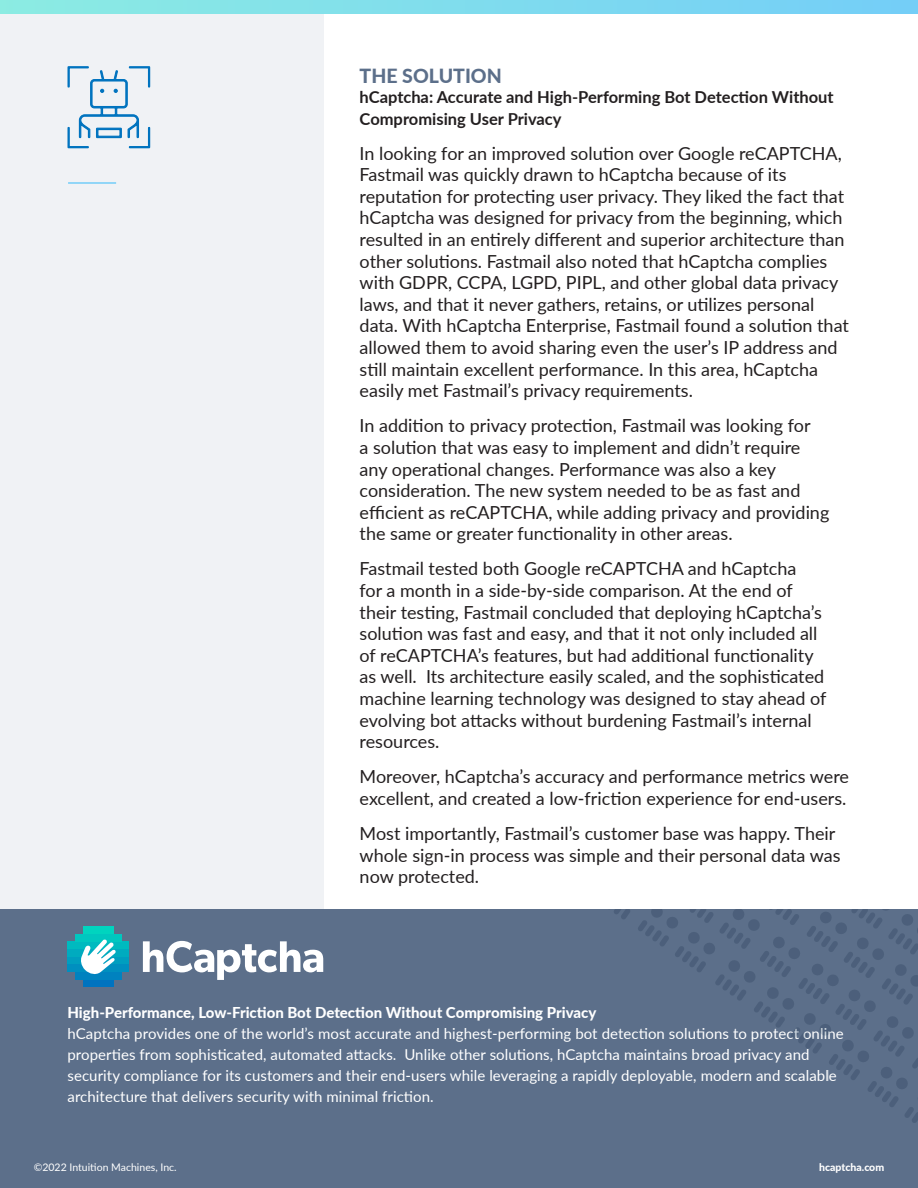
<style>
.page{position:relative;width:918px;height:1188px;background:#fff}
.page>*{position:absolute;margin:0;border:0;box-sizing:border-box;transform-origin:0 0}
.t1{font:800 19.5px "Lato";color:#5c6f8a}
.t2{font:18px/21.6px "Lato";color:#231f20}
.t3{font:700 16.5px/21.6px "Lato";color:#231f20}
.t4{font:15px/21px "Lato";letter-spacing:.005em;color:#fff}
.t5{font:800 15px "Lato";color:#fff}
.t6{font:10.5px "Lato";color:#fff}
.t7{font:800 10.5px "Lato";color:#fff}
</style>
<div class="page">
<div style="left:0;top:877px;width:918px;height:311px;background:#5c6f8a"></div>
<div style="left:0;top:10px;width:324px;height:899px;background:#f0f2f5"></div>
<div style="left:106px;top:979px;width:8px;height:8px;background:#0073bf"></div>
<div style="left:98px;top:979px;width:8px;height:8px;background:#0073bf"></div>
<div style="left:91px;top:979px;width:7px;height:8px;background:#0073bf"></div>
<div style="left:83px;top:979px;width:8px;height:8px;background:#0073bf"></div>
<div style="left:114px;top:972px;width:7px;height:7px;background:#0082bf"></div>
<div style="left:106px;top:972px;width:8px;height:7px;background:#0082bf"></div>
<div style="left:98px;top:972px;width:8px;height:7px;background:#0082bf"></div>
<div style="left:91px;top:972px;width:7px;height:7px;background:#0082bf"></div>
<div style="left:83px;top:972px;width:8px;height:7px;background:#0082bf"></div>
<div style="left:75px;top:972px;width:8px;height:7px;background:#0082bf"></div>
<div style="left:121px;top:964px;width:8px;height:8px;background:#008fbf"></div>
<div style="left:114px;top:964px;width:7px;height:8px;background:#008fbf"></div>
<div style="left:75px;top:964px;width:8px;height:8px;background:#008fbf"></div>
<div style="left:68px;top:964px;width:7px;height:8px;background:#008fbf"></div>
<div style="left:121px;top:957px;width:8px;height:7px;background:#009ebf"></div>
<div style="left:114px;top:957px;width:7px;height:7px;background:#009ebf"></div>
<div style="left:75px;top:957px;width:8px;height:7px;background:#009ebf"></div>
<div style="left:68px;top:957px;width:7px;height:7px;background:#009ebf"></div>
<div style="left:121px;top:949px;width:8px;height:8px;background:#00abbf"></div>
<div style="left:114px;top:949px;width:7px;height:8px;background:#00abbf"></div>
<div style="left:75px;top:949px;width:8px;height:8px;background:#00abbf"></div>
<div style="left:68px;top:949px;width:7px;height:8px;background:#00abbf"></div>
<div style="left:121px;top:941px;width:8px;height:8px;background:#00babf"></div>
<div style="left:114px;top:941px;width:7px;height:8px;background:#00babf"></div>
<div style="left:75px;top:941px;width:8px;height:8px;background:#00babf"></div>
<div style="left:68px;top:941px;width:7px;height:8px;background:#00babf"></div>
<div style="left:114px;top:934px;width:7px;height:7px;background:#00c7bf"></div>
<div style="left:106px;top:934px;width:8px;height:7px;background:#00c7bf"></div>
<div style="left:98px;top:934px;width:8px;height:7px;background:#00c7bf"></div>
<div style="left:91px;top:934px;width:7px;height:7px;background:#00c7bf"></div>
<div style="left:83px;top:934px;width:8px;height:7px;background:#00c7bf"></div>
<div style="left:75px;top:934px;width:8px;height:7px;background:#00c7bf"></div>
<div style="left:106px;top:926px;width:8px;height:8px;background:#00d4bf"></div>
<div style="left:98px;top:926px;width:8px;height:8px;background:#00d4bf"></div>
<div style="left:91px;top:926px;width:7px;height:8px;background:#00d4bf"></div>
<div style="left:83px;top:926px;width:8px;height:8px;background:#00d4bf"></div>
<svg style="left:80px;top:939px;width:36px;height:35px"></svg>
<svg style="left:143px;top:941px;width:180px;height:39px"></svg>
<svg style="left:0;top:0;width:918px;height:14px;background:#7fdcec"></svg>
<hr style="left:68px;top:182px;width:48px;height:2px;background:#73cdf8">
<svg style="left:67px;top:66px;width:84px;height:83px"></svg>
<svg style="left:614px;top:909px;width:304px;height:214px"></svg>
<div style="left:324px;top:766px;width:594px;height:143px;background:#fff"></div>
<p class="t1" style="left:360px;top:62px;width:144px">THE SOLUTION</p>
<p class="t3" style="left:360px;top:85px;width:476px">hCaptcha: Accurate and High-Performing Bot Detection Without<br>Compromising User Privacy</p>
<p class="t2" style="left:360px;top:142px;width:491px">In looking for an improved solution over Google reCAPTCHA, Fastmail was quickly drawn to hCaptcha because of its reputation for protecting user privacy. They liked the fact that hCaptcha was designed for privacy from the beginning, which resulted in an entirely different and superior architecture than other solutions. Fastmail also noted that hCaptcha complies with GDPR, CCPA, LGPD, PIPL, and other global data privacy laws, and that it never gathers, retains, or utilizes personal data. With hCaptcha Enterprise, Fastmail found a solution that allowed them to avoid sharing even the user’s IP address and still maintain excellent performance. In this area, hCaptcha easily met Fastmail’s privacy requirements.</p>
<p class="t2" style="left:360px;top:414px;width:471px">In addition to privacy protection, Fastmail was looking for<br>a solution that was easy to implement and didn’t require any operational changes. Performance was also a key consideration. The new system needed to be as fast and efficient as reCAPTCHA, while adding privacy and providing the same or greater functionality in other areas.</p>
<p class="t2" style="left:360px;top:557px;width:468px">Fastmail tested both Google reCAPTCHA and hCaptcha<br>for a month in a side-by-side comparison. At the end of their testing, Fastmail concluded that deploying hCaptcha’s solution was fast and easy, and that it not only included all of reCAPTCHA’s features, but had additional functionality as well. Its architecture easily scaled, and the sophisticated machine learning technology was designed to stay ahead of evolving bot attacks without burdening Fastmail’s internal resources.</p>
<p class="t2" style="left:360px;top:765px;width:491px">Moreover, hCaptcha’s accuracy and performance metrics were excellent, and created a low-friction experience for end-users.</p>
<p class="t2" style="left:360px;top:822px;width:482px">Most importantly, Fastmail’s customer base was happy. Their whole sign-in process was simple and their personal data was now protected.</p>
<p class="t5" style="left:68px;top:1001px;width:530px">High-Performance, Low-Friction Bot Detection Without Compromising Privacy</p>
<p class="t4" style="left:68px;top:1022px;width:778px">hCaptcha provides one of the world’s most accurate and highest-performing bot detection solutions to protect online properties from sophisticated, automated attacks. Unlike other solutions, hCaptcha maintains broad privacy and security compliance for its customers and their end-users while leveraging a rapidly deployable, modern and scalable architecture that delivers security with minimal friction.</p>
<p class="t6" style="left:34px;top:1160px;width:144px">©2022 Intuition Machines, Inc.</p>
<p class="t7" style="left:819px;top:1160px;width:67px">hcaptcha.com</p>
</div>
